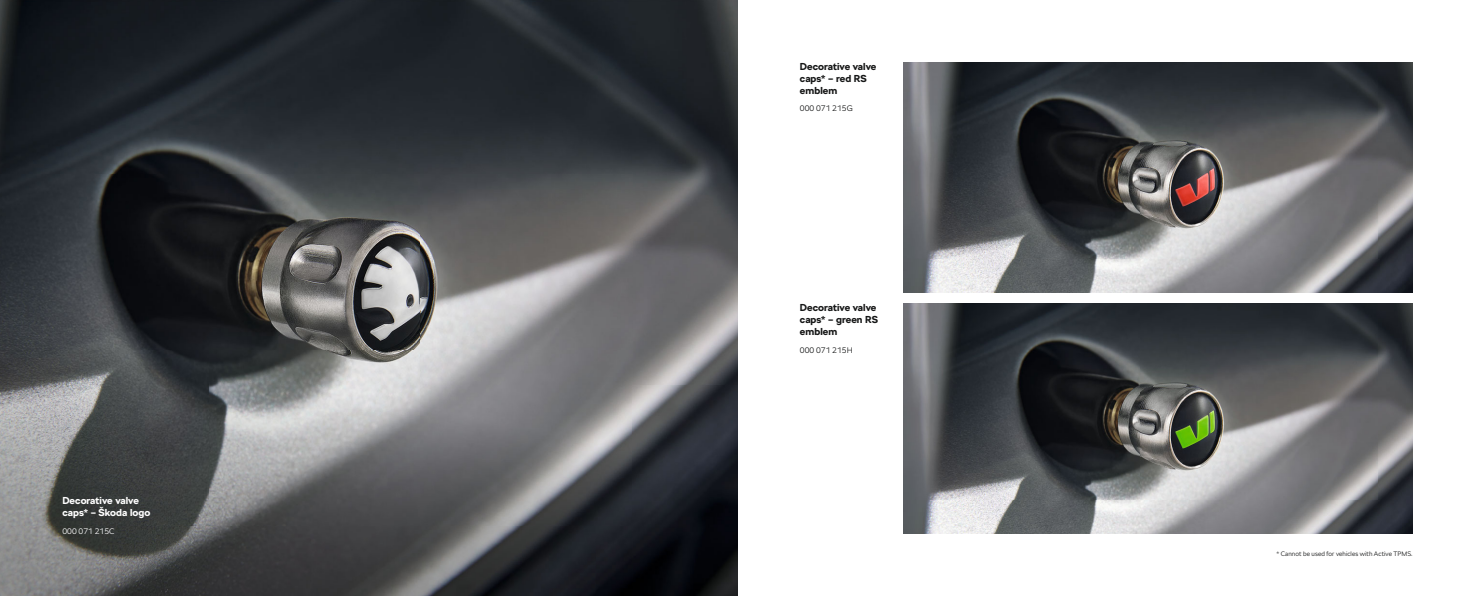
<style>
.page{position:relative;width:1475px;height:596px;background:#fff}
.page>*{position:absolute;margin:0;border:0;box-sizing:border-box;transform-origin:0 0}
.t1{font:700 10px/12px "SKODA Next";letter-spacing:.005em;color:#151616}
.t2{font:700 10px/12px "SKODA Next";letter-spacing:.005em;color:#fff}
.t3{font:300 8px "SKODA Next";letter-spacing:.005em;color:#151616}
.t4{font:300 8px "SKODA Next";letter-spacing:.005em;color:#fff}
.t5{font:300 6.5px "SKODA Next";letter-spacing:.01em;color:#151616}
</style>
<div class="page">
<img style="left:903px;top:62px;width:509px;height:230px">
<img style="left:903px;top:303px;width:509px;height:230px">
<img style="left:0;top:0;width:737px;height:595px">
<p class="t2" style="left:62px;top:495px;width:89px">Decorative valve caps* – Škoda logo</p>
<p class="t4" style="left:62px;top:527px;width:54px">000 071 215C</p>
<p class="t1" style="left:799px;top:61px;width:78px">Decorative valve caps* – red RS emblem</p>
<p class="t3" style="left:799px;top:106px;width:54px">000 071 215G</p>
<p class="t1" style="left:799px;top:302px;width:80px">Decorative valve caps* – green RS emblem</p>
<p class="t3" style="left:799px;top:347px;width:54px">000 071 215H</p>
<p class="t5" style="left:1276px;top:550px;width:138px">* Cannot be used for vehicles with Active TPMS.</p>
</div>
